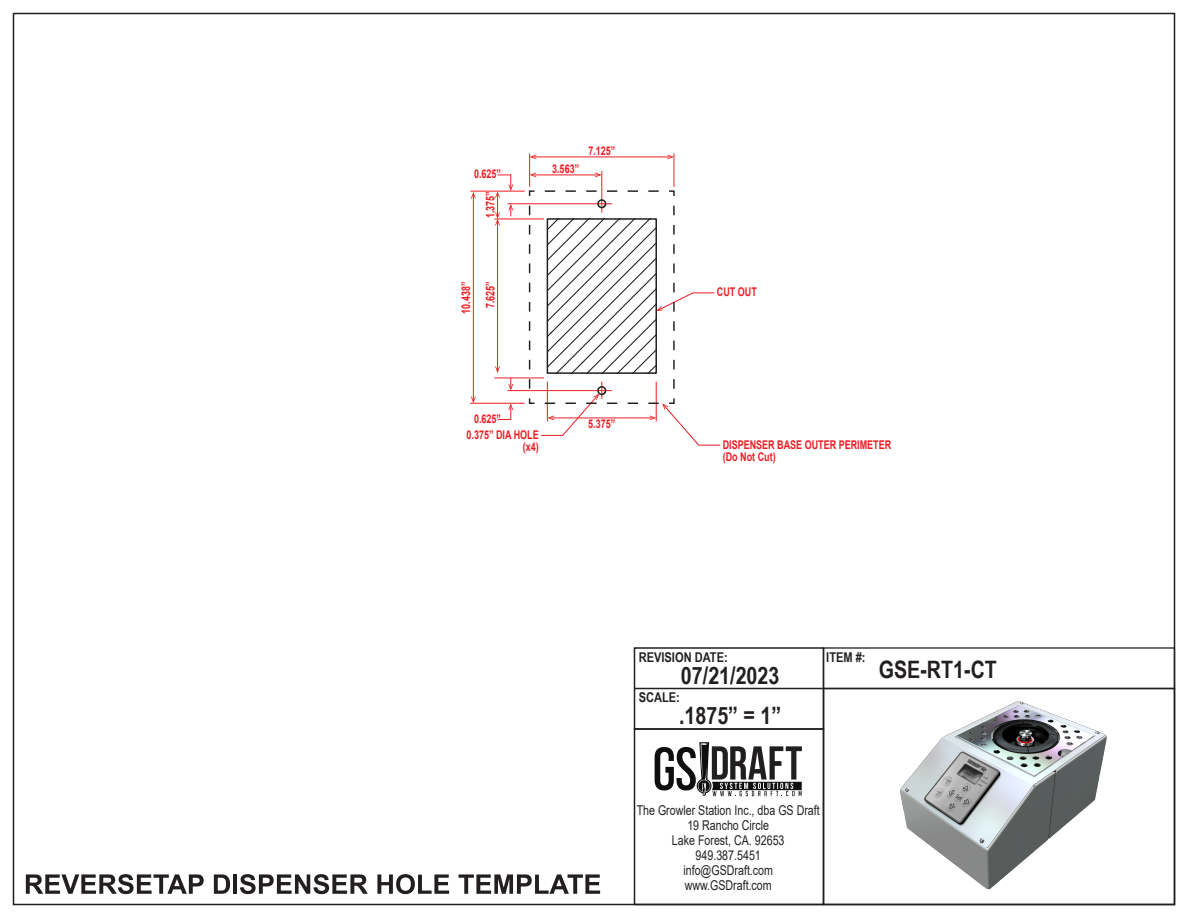
<style>
.page{position:relative;width:1188px;height:918px;background:#fff}
.page>*{position:absolute;margin:0;border:0;box-sizing:border-box;transform-origin:0 0}
.t1{font:700 24px "Arial Narrow";color:#231f20}
.t2{font:13.5px/15px "Arial";color:#231f20;text-align:center;scale:.79 1}
.t3{font:700 13.5px "Arial Narrow";color:#231f20}
.t4{font:700 12px/12px "Arial";color:#ee1d23;text-align:right;scale:.75 1}
</style>
<div class="page">
<div style="left:823px;top:688px;width:352px;height:217px;border:2px solid #231f20"></div>
<div style="left:823px;top:647px;width:352px;height:42px;border:1px solid #231f20"></div>
<svg style="left:655px;top:742px;width:147px;height:54px"></svg>
<div style="left:634px;top:647px;width:190px;height:83px;border:2px solid #231f20"></div>
<div style="left:634px;top:728px;width:190px;height:177px;border:2px solid #231f20"></div>
<hr style="left:634px;top:688px;width:190px;height:1px;background:#231f20">
<svg style="left:26px;top:874px;width:178px;height:20px"></svg>
<svg style="left:214px;top:874px;width:16px;height:20px"></svg>
<hr style="left:233px;top:874px;width:4px;height:20px;background:#231f20">
<svg style="left:240px;top:874px;width:128px;height:20px"></svg>
<svg style="left:377px;top:874px;width:72px;height:20px"></svg>
<svg style="left:459px;top:874px;width:141px;height:20px"></svg>
<img style="left:900px;top:701px;width:207px;height:189px">
<svg style="left:497px;top:404px;width:16px;height:16px"></svg>
<hr style="left:470px;top:191px;width:55px;height:1px;background:#ee1d23">
<hr style="left:470px;top:403px;width:55px;height:1px;background:#ee1d23">
<hr style="left:507px;top:203px;width:105px;height:1px;background:#ee1d23">
<hr style="left:507px;top:390px;width:105px;height:1px;background:#ee1d23">
<hr style="left:497px;top:221px;width:1px;height:150px;background:#ee1d23">
<svg style="left:495px;top:366px;width:5px;height:7px"></svg>
<hr style="left:494px;top:219px;width:50px;height:1px;background:#ee1d23">
<hr style="left:494px;top:378px;width:50px;height:1px;background:#ee1d23">
<hr style="left:473px;top:194px;width:1px;height:207px;background:#ee1d23">
<svg style="left:471px;top:192px;width:5px;height:7px"></svg>
<svg style="left:471px;top:396px;width:5px;height:7px"></svg>
<svg style="left:495px;top:174px;width:18px;height:52px"></svg>
<svg style="left:508px;top:378px;width:5px;height:13px"></svg>
<hr style="left:532px;top:157px;width:140px;height:1px;background:#ee1d23">
<svg style="left:530px;top:155px;width:6px;height:4px"></svg>
<svg style="left:667px;top:155px;width:7px;height:4px"></svg>
<hr style="left:532px;top:175px;width:68px;height:1px;background:#ee1d23">
<svg style="left:530px;top:173px;width:6px;height:4px"></svg>
<svg style="left:595px;top:173px;width:6px;height:4px"></svg>
<hr style="left:601px;top:171px;width:1px;height:42px;background:#ee1d23">
<hr style="left:529px;top:153px;width:1px;height:34px;background:#ee1d23">
<hr style="left:674px;top:153px;width:1px;height:34px;background:#ee1d23">
<svg style="left:528px;top:190px;width:193px;height:256px"></svg>
<div style="left:597px;top:199px;width:9px;height:9px;border:2px solid #231f20;border-radius:50%"></div>
<div style="left:597px;top:386px;width:9px;height:9px;border:2px solid #231f20;border-radius:50%"></div>
<svg style="left:547px;top:218px;width:110px;height:156px"></svg>
<p class="t4" style="left:588px;top:145px;width:38px">7.125”</p>
<p class="t4" style="left:474px;top:168px;width:38px">0.625”</p>
<p class="t4" style="left:484px;top:218px;width:38px;rotate:-90deg">1.375”</p>
<p class="t4" style="left:552px;top:163px;width:38px">3.563”</p>
<p class="t4" style="left:460px;top:314px;width:44px;rotate:-90deg">10.438”</p>
<p class="t4" style="left:484px;top:308px;width:38px;rotate:-90deg">7.625”</p>
<p class="t4" style="left:717px;top:286px;width:55px">CUT OUT</p>
<p class="t4" style="left:474px;top:412px;width:38px">0.625”</p>
<p class="t4" style="left:588px;top:418px;width:38px">5.375”</p>
<p class="t4" style="left:467px;top:429px;width:98px">0.375” DIA HOLE (x4)</p>
<p class="t4" style="left:723px;top:439px;width:226px;text-align:left">DISPENSER BASE OUTER PERIMETER (Do Not Cut)</p>
<p class="t3" style="left:639px;top:647px;width:90px">REVISION DATE:</p>
<p class="t3" style="left:639px;top:687px;width:43px">SCALE:</p>
<p class="t3" style="left:826px;top:647px;width:41px">ITEM #:</p>
<h1 class="t1" style="left:681px;top:657px;width:100px">07/21/2023</h1>
<h1 class="t1" style="left:879px;top:651px;width:120px">GSE-RT1-CT</h1>
<h1 class="t1" style="left:679px;top:698px;width:104px">.1875” = 1”</h1>
<p class="t2" style="left:637px;top:803px;width:233px">The Growler Station Inc., dba GS Draft<br>19 Rancho Circle<br>Lake Forest, CA. 92653<br>949.387.5451<br>info@GSDraft.com<br>www.GSDraft.com</p>
</div>
